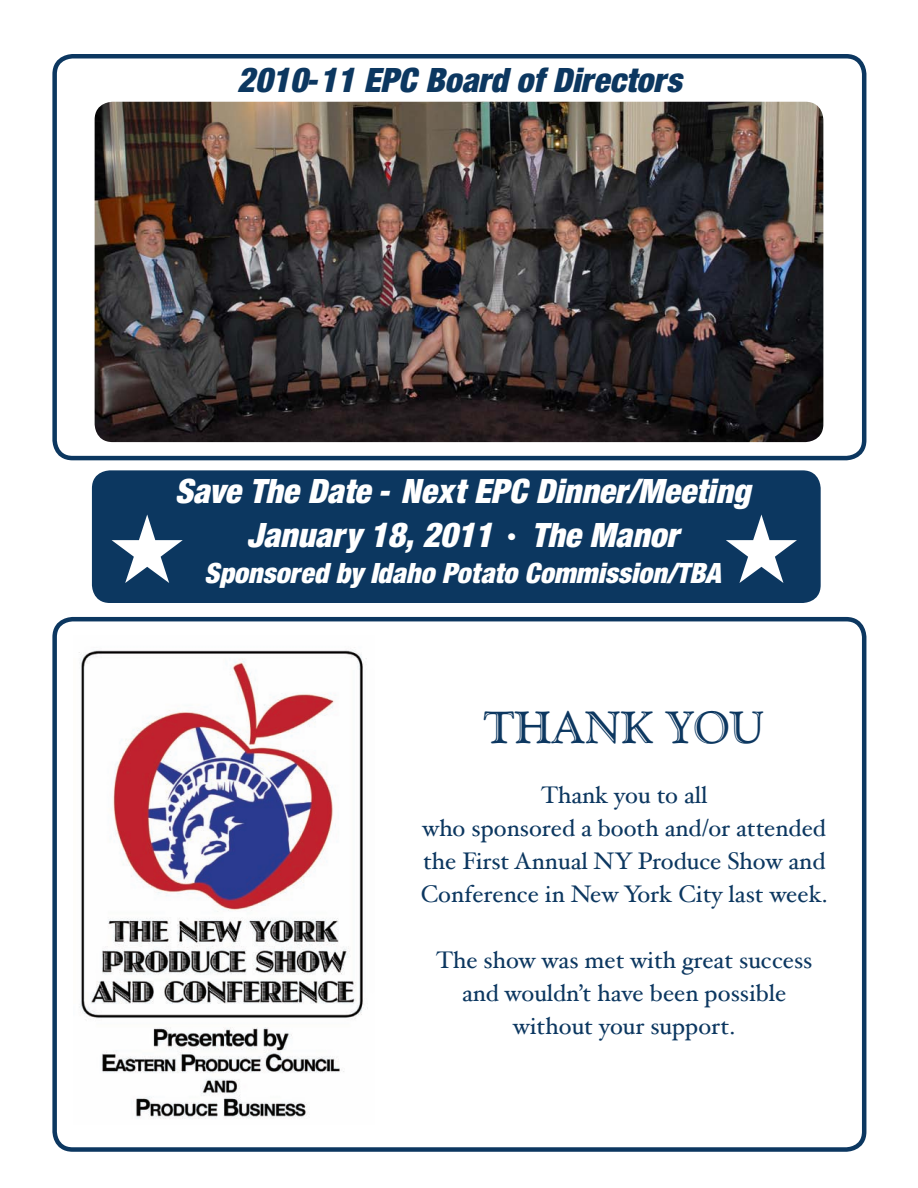
<style>
.page{position:relative;width:918px;height:1188px;background:#fff}
.page>*{position:absolute;margin:0;border:0;box-sizing:border-box;transform-origin:0 0}
.t1{font:45px "Goudy Handtooled BT";color:#0c3760}
.t2{font:36px "Sans Black Condensed Oblique DTC";color:#fff}
.t3{font:36px "Sans Black Condensed Oblique DTC";color:#0c3760}
.t4{font:30px "Sans Black Condensed Oblique DTC";color:#fff}
.t5{font:24px/33px "Hoefler Text";color:#0c3760;text-align:justify}
</style>
<div class="page">
<div style="left:52px;top:54px;width:814px;height:406px;border:4px solid #0c3760;border-radius:18px"></div>
<div style="left:52px;top:617px;width:814px;height:535px;border:4px solid #0c3760;border-radius:18px"></div>
<img style="left:79px;top:650px;width:288px;height:469px">
<img style="left:95px;top:102px;width:728px;height:340px">
<div style="left:92px;top:470px;width:729px;height:133px;background:#0c3760;border-radius:18px"></div>
<svg style="left:112px;top:514px;width:71px;height:69px"></svg>
<svg style="left:726px;top:514px;width:71px;height:69px"></svg>
<p class="t3" style="left:237px;top:58px;width:446px">2010-11 EPC Board of Directors</p>
<p class="t2" style="left:175px;top:470px;width:577px">Save The Date - Next EPC Dinner/Meeting</p>
<p class="t2" style="left:247px;top:513px;width:433px">January 18, 2011 • The Manor</p>
<p class="t4" style="left:204px;top:555px;width:518px">Sponsored by Idaho Potato Commission/TBA</p>
<p class="t1" style="left:483px;top:699px;width:283px">THANK YOU</p>
<p class="t5" style="left:541px;top:778px;width:168px">Thank you to all</p>
<p class="t5" style="left:421px;top:811px;width:409px">who sponsored a booth and/or attended the First Annual NY Produce Show and Conference in New York City last week.</p>
<p class="t5" style="left:436px;top:943px;width:378px">The show was met with great success</p>
<p class="t5" style="left:462px;top:976px;width:326px">and wouldn’t have been possible</p>
<p class="t5" style="left:513px;top:1009px;width:224px">without your support.</p>
</div>
